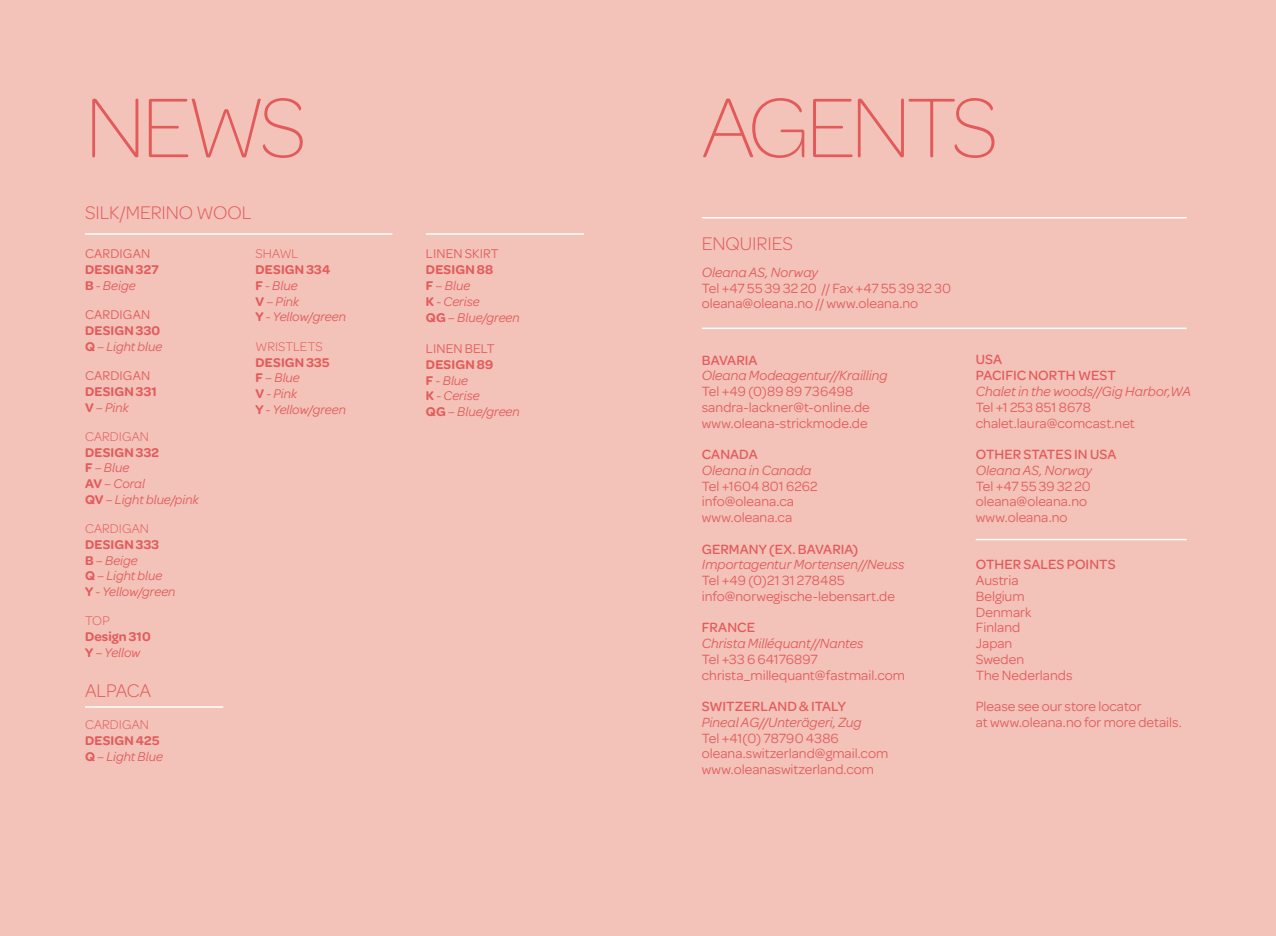
<style>
.page{position:relative;width:1276px;height:936px;background:#fff}
.page>*{position:absolute;margin:0;border:0;box-sizing:border-box;transform-origin:0 0}
.t1{font:200 90px "Omnes";letter-spacing:-.05em;color:#e25b5a}
.t2{font:300 19.5px "Omnes";letter-spacing:-.005em;color:#e25b5a}
.t3{font:14.25px/15.8px "Omnes";color:#e25b5a}
.t4{font:italic 14.25px "Omnes";color:#e25b5a}
.t5{font:500 14.25px/15.8px "Omnes";letter-spacing:.005em;color:#e25b5a}
.t6{font:italic 13.5px/15.8px "Omnes";letter-spacing:.005em;color:#e25b5a}
.t7{font:600 13.5px/15.8px "Omnes";letter-spacing:.01em;color:#e25b5a}
.t8{font:13.5px "Omnes";letter-spacing:.01em;color:#e25b5a}
.t9{font:300 13.5px "Omnes";letter-spacing:.01em;color:#e25b5a}
.s1{font-weight:400;font-style:italic}
.s2{font-weight:600;font-style:normal}
.s3{font-style:normal}
</style>
<div class="page">
<div style="left:0;top:0;width:1276px;height:935px;background:#f3c2b9"></div>
<hr style="left:85px;top:233px;width:307px;height:2px;background:#fff">
<hr style="left:426px;top:233px;width:158px;height:2px;background:#fff">
<hr style="left:702px;top:217px;width:484px;height:1px;background:#fff">
<hr style="left:702px;top:327px;width:484px;height:2px;background:#fff">
<hr style="left:975px;top:538px;width:211px;height:2px;background:#fff">
<hr style="left:85px;top:706px;width:138px;height:1px;background:#fff">
<h1 class="t1" style="left:85px;top:79px;width:223px">NEWS</h1>
<h2 class="t2" style="left:85px;top:201px;width:168px">SILK/MERINO WOOL</h2>
<p class="t8" style="left:85px;top:246px;width:67px">CARDIGAN</p>
<p class="t7" style="left:85px;top:262px;width:75px">DESIGN 327<br>B <span class="s1">- Beige</span></p>
<p class="t8" style="left:85px;top:307px;width:67px">CARDIGAN</p>
<p class="t7" style="left:85px;top:322px;width:79px">DESIGN 330<br>Q <span class="s1">– Light blue</span></p>
<p class="t8" style="left:85px;top:368px;width:67px">CARDIGAN</p>
<p class="t7" style="left:85px;top:383px;width:73px">DESIGN 331<br>V <span class="s1">– Pink</span></p>
<p class="t9" style="left:85px;top:429px;width:65px">CARDIGAN</p>
<p class="t6" style="left:85px;top:444px;width:115px"><span class="s2">DESIGN 332<br>F</span> – Blue<br><span class="s2">AV</span> – Coral<br><span class="s2">QV</span> – Light blue/pink</p>
<p class="t9" style="left:85px;top:521px;width:65px">CARDIGAN</p>
<p class="t6" style="left:85px;top:536px;width:92px"><span class="s2">DESIGN 333<br>B</span> – Beige<br><span class="s2">Q</span> – Light blue<br><span class="s2">Y</span> - Yellow/green</p>
<p class="t9" style="left:85px;top:613px;width:26px">TOP</p>
<p class="t7" style="left:85px;top:628px;width:67px">Design 310<br>Y <span class="s1">– Yellow</span></p>
<h2 class="t2" style="left:85px;top:679px;width:68px">ALPACA</h2>
<p class="t9" style="left:85px;top:717px;width:65px">CARDIGAN</p>
<p class="t7" style="left:85px;top:732px;width:79px">DESIGN 425<br>Q <span class="s1">– Light Blue</span></p>
<p class="t9" style="left:255px;top:246px;width:44px">SHAWL</p>
<p class="t6" style="left:255px;top:262px;width:92px"><span class="s2">DESIGN 334<br>F</span> - Blue<br><span class="s2">V</span> – Pink<br><span class="s2">Y</span> - Yellow/green</p>
<p class="t9" style="left:255px;top:339px;width:69px">WRISTLETS</p>
<p class="t6" style="left:255px;top:354px;width:92px"><span class="s2">DESIGN 335<br>F</span> – Blue<br><span class="s2">V</span> - Pink<br><span class="s2">Y</span> <span class="s3">-</span> Yellow/green</p>
<p class="t8" style="left:426px;top:246px;width:74px">LINEN SKIRT</p>
<p class="t6" style="left:426px;top:262px;width:95px"><span class="s2">DESIGN 88<br>F</span> – Blue<br><span class="s2">K</span> - Cerise<br><span class="s2">QG</span> – Blue/green</p>
<p class="t8" style="left:426px;top:341px;width:70px">LINEN BELT</p>
<p class="t6" style="left:426px;top:356px;width:95px"><span class="s2">DESIGN 89<br>F</span> - Blue<br><span class="s2">K</span> - Cerise<br><span class="s2">QG</span> – Blue/green</p>
<h1 class="t1" style="left:702px;top:79px;width:298px">AGENTS</h1>
<h2 class="t2" style="left:702px;top:232px;width:93px">ENQUIRIES</h2>
<p class="t4" style="left:702px;top:264px;width:118px">Oleana AS, Norway</p>
<p class="t3" style="left:702px;top:280px;width:251px">Tel +47 55 39 32 20 // Fax +47 55 39 32 30 oleana@oleana.no // www.oleana.no</p>
<p class="t5" style="left:702px;top:352px;width:57px">BAVARIA</p>
<p class="t4" style="left:702px;top:367px;width:187px">Oleana Modeagentur//Krailling</p>
<p class="t3" style="left:702px;top:383px;width:169px">Tel +49 (0)89 89 736498 sandra-lackner@t-online.de www.oleana-strickmode.de</p>
<p class="t5" style="left:702px;top:446px;width:57px">CANADA</p>
<p class="t4" style="left:702px;top:462px;width:111px">Oleana in Canada</p>
<p class="t3" style="left:702px;top:478px;width:117px">Tel +1604 801 6262 info@oleana.ca www.oleana.ca</p>
<p class="t5" style="left:702px;top:541px;width:158px">GERMANY (EX. BAVARIA)</p>
<p class="t4" style="left:702px;top:556px;width:204px">Importagentur Mortensen//Neuss</p>
<p class="t3" style="left:702px;top:572px;width:195px">Tel +49 (0)21 31 278485 info@norwegische-lebensart.de</p>
<p class="t5" style="left:702px;top:619px;width:55px">FRANCE</p>
<p class="t4" style="left:702px;top:635px;width:163px">Christa Milléquant//Nantes</p>
<p class="t3" style="left:702px;top:651px;width:205px">Tel +33 6 64176897 christa_millequant@fastmail.com</p>
<p class="t5" style="left:702px;top:698px;width:146px">SWITZERLAND &amp; ITALY</p>
<p class="t4" style="left:702px;top:714px;width:161px">Pineal AG//Unterägeri, Zug</p>
<p class="t3" style="left:702px;top:730px;width:188px">Tel +41(0) 78790 4386 oleana.switzerland@gmail.com www.oleanaswitzerland.com</p>
<p class="t5" style="left:975px;top:352px;width:142px">USA<br>PACIFIC NORTH WEST</p>
<p class="t4" style="left:975px;top:383px;width:217px">Chalet in the woods//Gig Harbor,WA</p>
<p class="t3" style="left:975px;top:399px;width:160px">Tel +1 253 851 8678 chalet.laura@comcast.net</p>
<p class="t5" style="left:975px;top:446px;width:142px">OTHER STATES IN USA</p>
<p class="t4" style="left:975px;top:462px;width:118px">Oleana AS, Norway</p>
<p class="t3" style="left:975px;top:478px;width:117px">Tel +47 55 39 32 20 oleana@oleana.no www.oleana.no</p>
<p class="t5" style="left:975px;top:556px;width:141px">OTHER SALES POINTS</p>
<p class="t3" style="left:975px;top:572px;width:98px">Austria<br>Belgium<br>Denmark<br>Finland<br>Japan<br>Sweden<br>The Nederlands</p>
<p class="t3" style="left:975px;top:698px;width:207px">Please see our store locator<br>at www.oleana.no for more details.</p>
</div>
